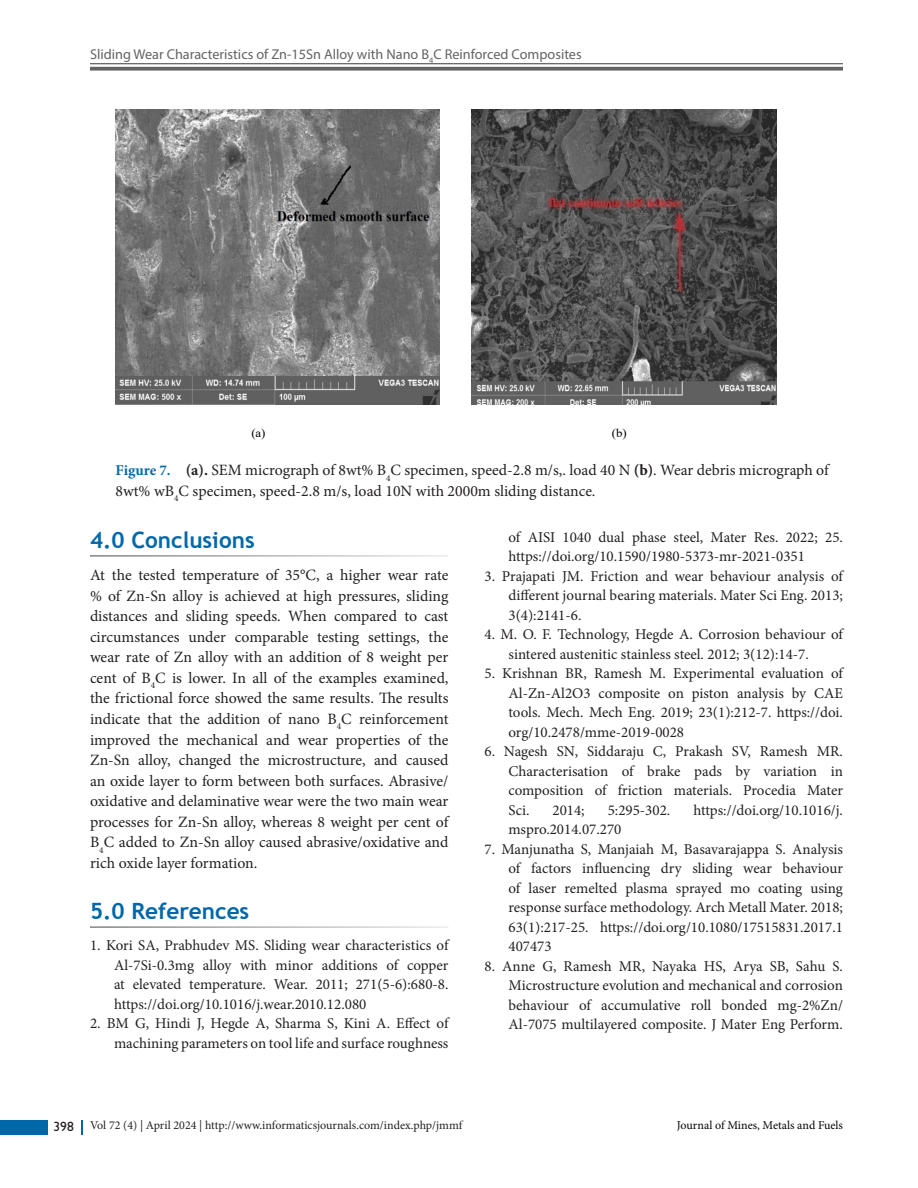
<style>
.page{position:relative;width:918px;height:1188px;background:#fff}
.page>*{position:absolute;margin:0;border:0;box-sizing:border-box;transform-origin:0 0}
.t1{font:700 22.5px "Trebuchet MS";color:#0068a9}
.Text{font:15.75px/20.5px "Minion Pro";letter-spacing:-.005em;color:#231f20;text-align:justify}
.Fig_cap{font:15.75px/20.5px "Minion Pro";color:#231f20}
.Ref{font:15px/19.5px "Minion Pro";color:#231f20;text-align:justify}
.t2{font:14.25px "Myriad Pro";color:#636366}
.t3{font:12px "Minion Pro";color:#231f20}
.t4{font:12px "Minion Pro";letter-spacing:-.005em;color:#040503}
.t5{font:12px "Times New Roman";color:#000;scale:1.06 1}
.s1{font-weight:700;font-size:15px;color:#0068a9}
.s2{font-weight:700}
.s3{font-family:"Gill Sans";font-size:13.5px}
</style>
<div class="page">
<hr style="left:90px;top:63px;width:753px;height:1px;background:#636366">
<svg style="left:90px;top:67px;width:753px;height:4px;background:#737376"></svg>
<div style="left:0;top:1120px;width:47px;height:15px;background:#0068a9"></div>
<svg style="left:81px;top:1120px;width:1px;height:15px"></svg>
<img style="left:116px;top:110px;width:324px;height:295px">
<img style="left:471px;top:110px;width:306px;height:295px">
<p class="t2" style="left:90px;top:45px;width:493px">Sliding Wear Characteristics of Zn-15Sn Alloy with Nano B<sub>4</sub>C Reinforced Composites</p>
<p class="t5" style="left:251px;top:425px;width:15px">(a)</p>
<p class="t5" style="left:612px;top:425px;width:16px">(b)</p>
<p class="Fig_cap" style="left:116px;top:460px;width:715px"><span class="s1">Figure 7.</span> <span class="s2">(a).</span> SEM micrograph of 8wt% B<sub>4</sub>C specimen, speed-2.8 m/s,. load 40 N <span class="s2">(b)</span>. Wear debris micrograph of<br>8wt% wB<sub>4</sub>C specimen, speed-2.8 m/s, load 10N with 2000m sliding distance.</p>
<h1 class="t1" style="left:90px;top:526px;width:166px">4.0 Conclusions</h1>
<p class="Text" style="left:90px;top:565px;width:360px">At the tested temperature of 35°C, a higher wear rate % of Zn-Sn alloy is achieved at high pressures, sliding distances and sliding speeds. When compared to cast circumstances under comparable testing settings, the wear rate of Zn alloy with an addition of 8 weight per cent of B<sub>4</sub>C is lower. In all of the examples examined, the frictional force showed the same results. The results indicate that the addition of nano B<sub>4</sub>C reinforcement improved the mechanical and wear properties of the Zn-Sn alloy, changed the microstructure, and caused an oxide layer to form between both surfaces. Abrasive/ oxidative and delaminative wear were the two main wear processes for Zn-Sn alloy, whereas 8 weight per cent of B<sub>4</sub>C added to Zn-Sn alloy caused abrasive/oxidative and rich oxide layer formation.</p>
<h1 class="t1" style="left:90px;top:897px;width:161px">5.0 References</h1>
<p class="Ref" style="left:114px;top:936px;width:336px;text-indent:-24px">1. Kori SA, Prabhudev MS. Sliding wear characteristics of Al-7Si-0.3mg alloy with minor additions of copper at elevated temperature. Wear. 2011; 271(5-6):680-8. https://doi.org/10.1016/j.wear.2010.12.080</p>
<p class="Ref" style="left:90px;top:1014px;width:360px;text-align:right">2. BM G, Hindi J, Hegde A, Sharma S, Kini A. Effect of machining parameters on tool life and surface roughness</p>
<p class="Ref" style="left:508px;top:527px;width:336px">of AISI 1040 dual phase steel, Mater Res. 2022; 25. https://doi.org/10.1590/1980-5373-mr-2021-0351</p>
<p class="Ref" style="left:508px;top:566px;width:336px;text-indent:-24px">3. Prajapati JM. Friction and wear behaviour analysis of different journal bearing materials. Mater Sci Eng. 2013; 3(4):2141-6.</p>
<p class="Ref" style="left:508px;top:625px;width:336px;text-indent:-24px">4. M. O. F. Technology, Hegde A. Corrosion behaviour of sintered austenitic stainless steel. 2012; 3(12):14-7.</p>
<p class="Ref" style="left:508px;top:664px;width:336px;text-indent:-24px">5. Krishnan BR, Ramesh M. Experimental evaluation of Al-Zn-Al2O3 composite on piston analysis by CAE tools. Mech. Mech Eng. 2019; 23(1):212-7. https://doi. org/10.2478/mme-2019-0028</p>
<p class="Ref" style="left:508px;top:742px;width:336px;text-indent:-24px">6. Nagesh SN, Siddaraju C, Prakash SV, Ramesh MR.<br>Characterisation of brake pads by variation in composition of friction materials. Procedia Mater Sci.</p>
<p class="Ref" style="left:553px;top:800px;width:34px">2014;</p>
<p class="Ref" style="left:608px;top:800px;width:64px">5:295-302.</p>
<p class="Ref" style="left:693px;top:800px;width:151px">https://doi.org/10.1016/j.</p>
<p class="Ref" style="left:508px;top:820px;width:114px">mspro.2014.07.270</p>
<p class="Ref" style="left:508px;top:839px;width:336px;text-indent:-24px">7. Manjunatha S, Manjaiah M, Basavarajappa S. Analysis of factors influencing dry sliding wear behaviour of laser remelted plasma sprayed mo coating using response surface methodology. Arch Metall Mater. 2018; 63(1):217-25. https://doi.org/10.1080/17515831.2017.1<br>407473</p>
<p class="Ref" style="left:508px;top:956px;width:336px;text-indent:-24px">8. Anne G, Ramesh MR, Nayaka HS, Arya SB, Sahu S.<br>Microstructure evolution and mechanical and corrosion behaviour of accumulative roll bonded mg-2%Zn/ Al-7075 multilayered composite. J Mater Eng Perform.</p>
<p class="t3" style="left:54px;top:1117px;width:410px"><span class="s3">398</span> Vol 72 (4) | April 2024 | http://www.informaticsjournals.com/index.php/jmmf</p>
<p class="t4" style="left:677px;top:1117px;width:168px">Journal of Mines, Metals and Fuels</p>
</div>
